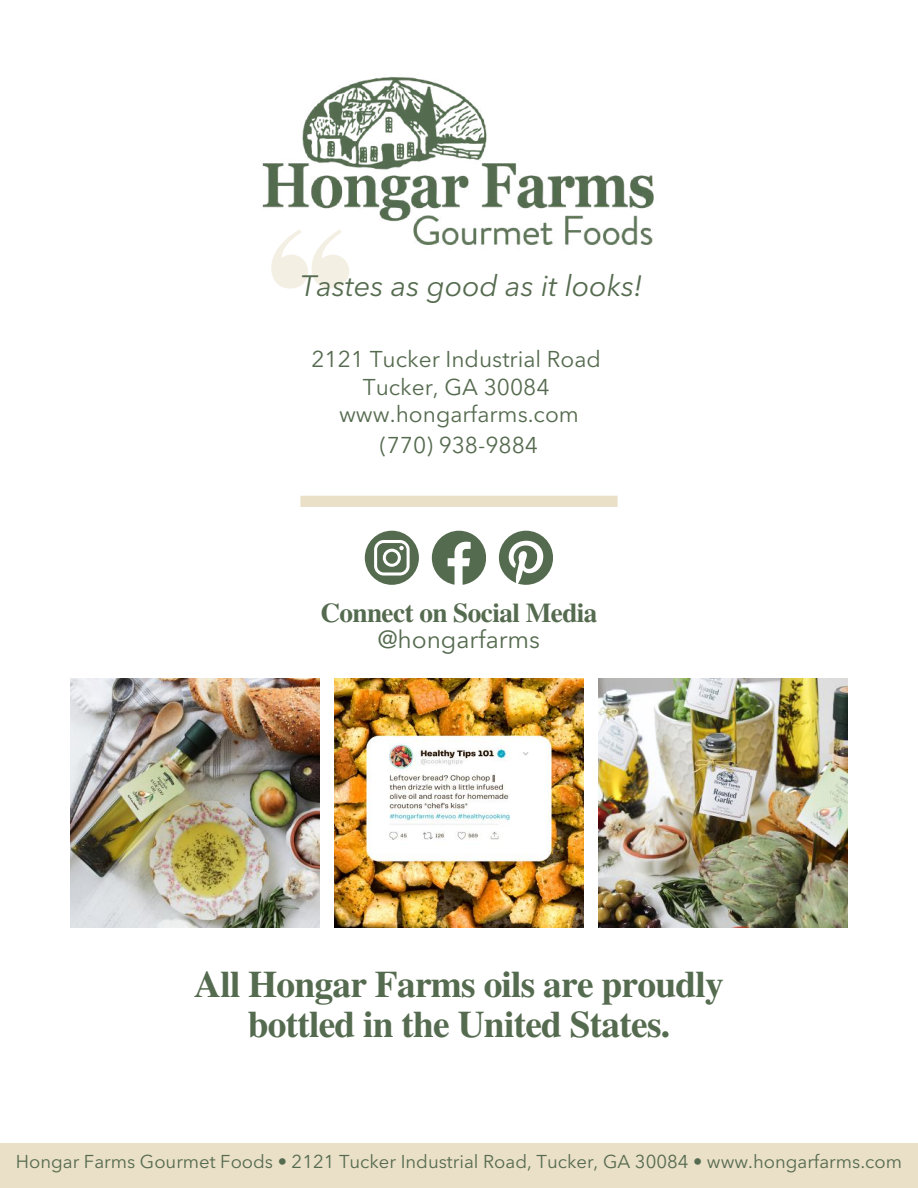
<style>
.page{position:relative;width:918px;height:1188px;background:#fff}
.page>*{position:absolute;margin:0;border:0;box-sizing:border-box;transform-origin:0 0}
.t1{font:700 37.35px/40.5px "Te X Gyre Termes";letter-spacing:-.02em;color:#556b4f;text-align:center}
.t2{font:italic 29.25px "Avenir Next LT Pro";color:#556b4f}
.t3{font:700 27.15px "Te X Gyre Termes";letter-spacing:-.02em;color:#556b4f}
.t4{font:24.6px "Avenir Next LT Pro";color:#556b4f}
.t5{font:22.65px/28.2px "Avenir Next LT Pro";color:#556b4f;text-align:center}
.t6{font:18.45px "Avenir Next LT Pro";color:#556b4f}
</style>
<div class="page">
<svg style="left:365px;top:531px;width:54px;height:54px"></svg>
<svg style="left:432px;top:531px;width:54px;height:54px"></svg>
<svg style="left:499px;top:531px;width:54px;height:54px"></svg>
<img style="left:334px;top:678px;width:250px;height:250px">
<img style="left:70px;top:678px;width:249px;height:250px">
<img style="left:599px;top:678px;width:249px;height:250px">
<div style="left:0;top:1143px;width:918px;height:45px;background:#eadfc7"></div>
<div style="left:300px;top:496px;width:318px;height:11px;background:#eadfc7"></div>
<img style="left:262px;top:76px;width:392px;height:169px">
<svg style="left:271px;top:229px;width:78px;height:59px"></svg>
<h2 class="t2" style="left:301px;top:274px;width:343px">Tastes as good as it looks!</h2>
<p class="t5" style="left:311px;top:347px;width:291px">2121 Tucker Industrial Road<br>Tucker, GA 30084</p>
<p class="t5" style="left:339px;top:400px;width:241px;line-height:31.5px">www.hongarfarms.com (770) 938-9884</p>
<h3 class="t3" style="left:320px;top:591px;width:279px">Connect on Social Media</h3>
<h3 class="t4" style="left:378px;top:630px;width:164px">@hongarfarms</h3>
<h1 class="t1" style="left:194px;top:962px;width:531px">All Hongar Farms oils are proudly bottled in the United States.</h1>
<p class="t6" style="left:16px;top:1154px;width:888px">Hongar Farms Gourmet Foods • 2121 Tucker Industrial Road, Tucker, GA 30084 • www.hongarfarms.com</p>
</div>
